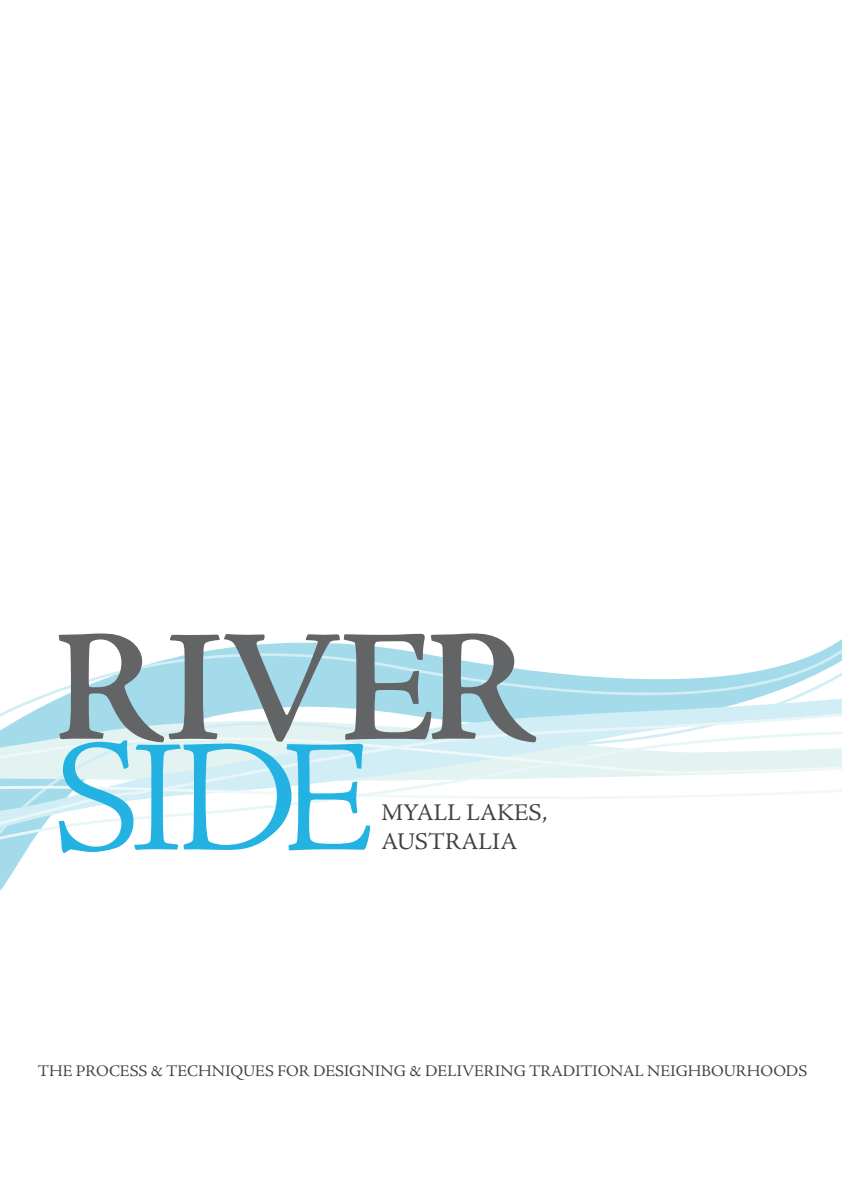
<style>
.page{position:relative;width:842px;height:1191px;background:#fff}
.page>*{position:absolute;margin:0;border:0;box-sizing:border-box;transform-origin:0 0}
.t1{font:600 160.9px "Adobe Jenson Pro";letter-spacing:-.015em;color:#636466}
.t2{font:300 160.9px "Adobe Jenson Pro";color:#23b2e2}
.t3{font:24px/28.8px "Adobe Jenson Pro";color:#414142}
.t4{font:16.2px "Adobe Jenson Pro";color:#414142}
</style>
<div class="page">
<svg style="left:90px;top:639px;width:752px;height:40px"></svg>
<svg style="left:0;top:679px;width:842px;height:212px"></svg>
<h1 class="t1" style="left:53px;top:597px;width:482px">RIVER</h1>
<h1 class="t2" style="left:53px;top:708px;width:324px">SIDE</h1>
<h2 class="t3" style="left:381px;top:798px;width:167px">MYALL LAKES,<br>AUSTRALIA</h2>
<p class="t4" style="left:38px;top:1061px;width:771px">THE PROCESS &amp; TECHNIQUES FOR DESIGNING &amp; DELIVERING TRADITIONAL NEIGHBOURHOODS</p>
</div>
